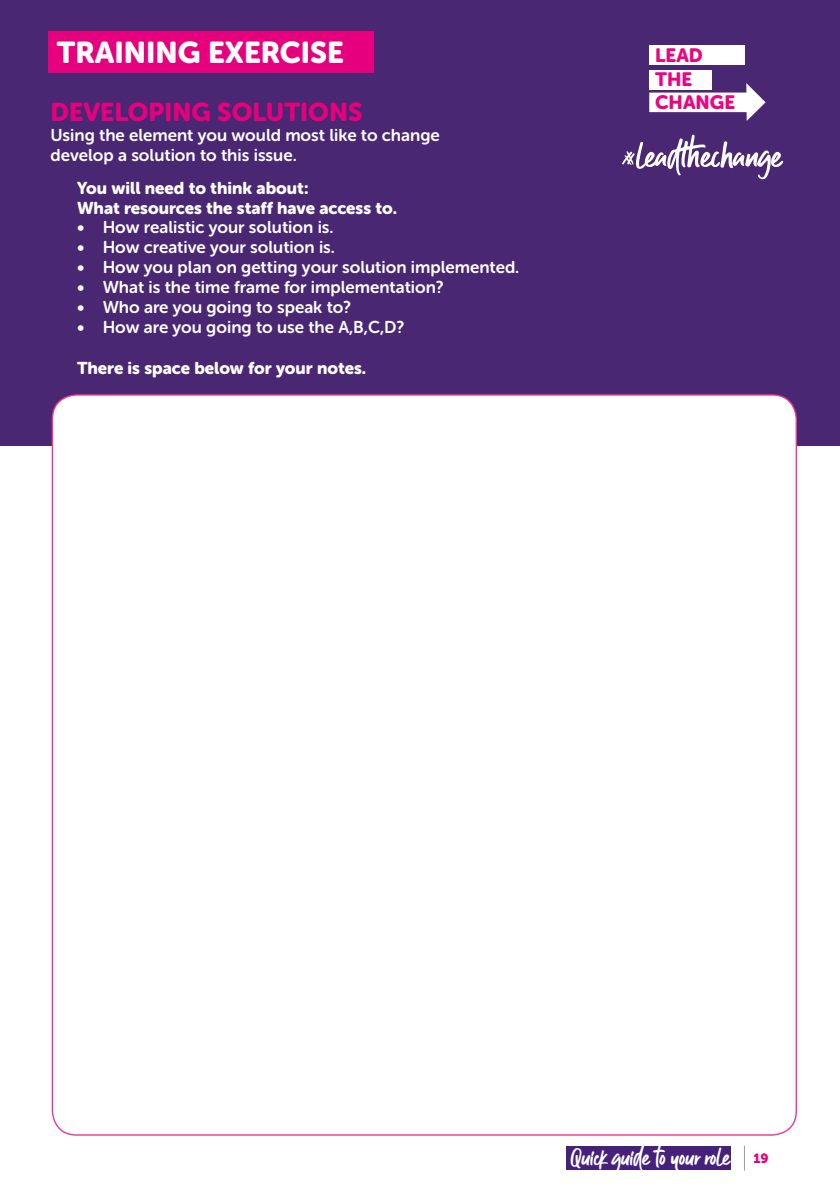
<style>
.page{position:relative;width:840px;height:1191px;background:#fff}
.page>*{position:absolute;margin:0;border:0;box-sizing:border-box;transform-origin:0 0}
.t1{font:30px "Museo Sans Rounded 900";color:#fff}
.t2{font:25.6px "Museo Sans Rounded 900";color:#e6007d}
.t3{font:23px "Guthen Bloots Personal Use";color:#fff}
.t4{font:19.2px/23.4px "Museo Sans Rounded 900";color:#e80580}
.t5{font:17px/19.8px "Museo Sans Rounded 700";color:#fff}
.t6{font:17px/19.8px "Museo Sans Rounded 900";color:#fff}
.s1{font-family:"Museo Sans Rounded 900";font-size:13.4px;color:#e6007d}
</style>
<div class="page">
<div style="left:0;top:0;width:839px;height:445px;background:#492773"></div>
<div style="left:49px;top:31px;width:324px;height:42px;background:#e6007d"></div>
<div style="left:52px;top:394px;width:744px;height:741px;background:#fff;border:1px solid #ed3799;border-radius:24px"></div>
<div style="left:566px;top:1146px;width:164px;height:23px;background:#45217a"></div>
<svg style="left:649px;top:83px;width:116px;height:38px"></svg>
<div style="left:649px;top:70px;width:62px;height:19px;background:#fff"></div>
<div style="left:649px;top:45px;width:95px;height:20px;background:#fff"></div>
<svg style="left:622px;top:135px;width:160px;height:44px"></svg>
<h1 class="t1" style="left:57px;top:35px;width:288px">TRAINING EXERCISE</h1>
<h2 class="t2" style="left:50px;top:98px;width:313px">DEVELOPING SOLUTIONS</h2>
<p class="t5" style="left:50px;top:125px;width:390px">Using the element you would most like to change develop a solution to this issue.</p>
<p class="t6" style="left:77px;top:178px;width:321px">You will need to think about:<br>What resources the staff have access to.</p>
<p class="t5" style="left:77px;top:218px;width:258px">• How realistic your solution is.</p>
<p class="t5" style="left:77px;top:238px;width:259px">• How creative your solution is.</p>
<p class="t5" style="left:77px;top:257px;width:443px">• How you plan on getting your solution implemented.</p>
<p class="t5" style="left:77px;top:277px;width:368px">• What is the time frame for implementation?</p>
<p class="t5" style="left:77px;top:297px;width:275px">• Who are you going to speak to?</p>
<p class="t5" style="left:77px;top:317px;width:328px">• How are you going to use the A,B,C,D?</p>
<p class="t6" style="left:77px;top:358px;width:290px">There is space below for your notes.</p>
<p class="t4" style="left:654px;top:44px;width:81px">LEAD<br>THE<br>CHANGE</p>
<h3 class="t3" style="left:570px;top:1142px;width:199px">Quick guide to your role <span class="s1">19</span></h3>
</div>
